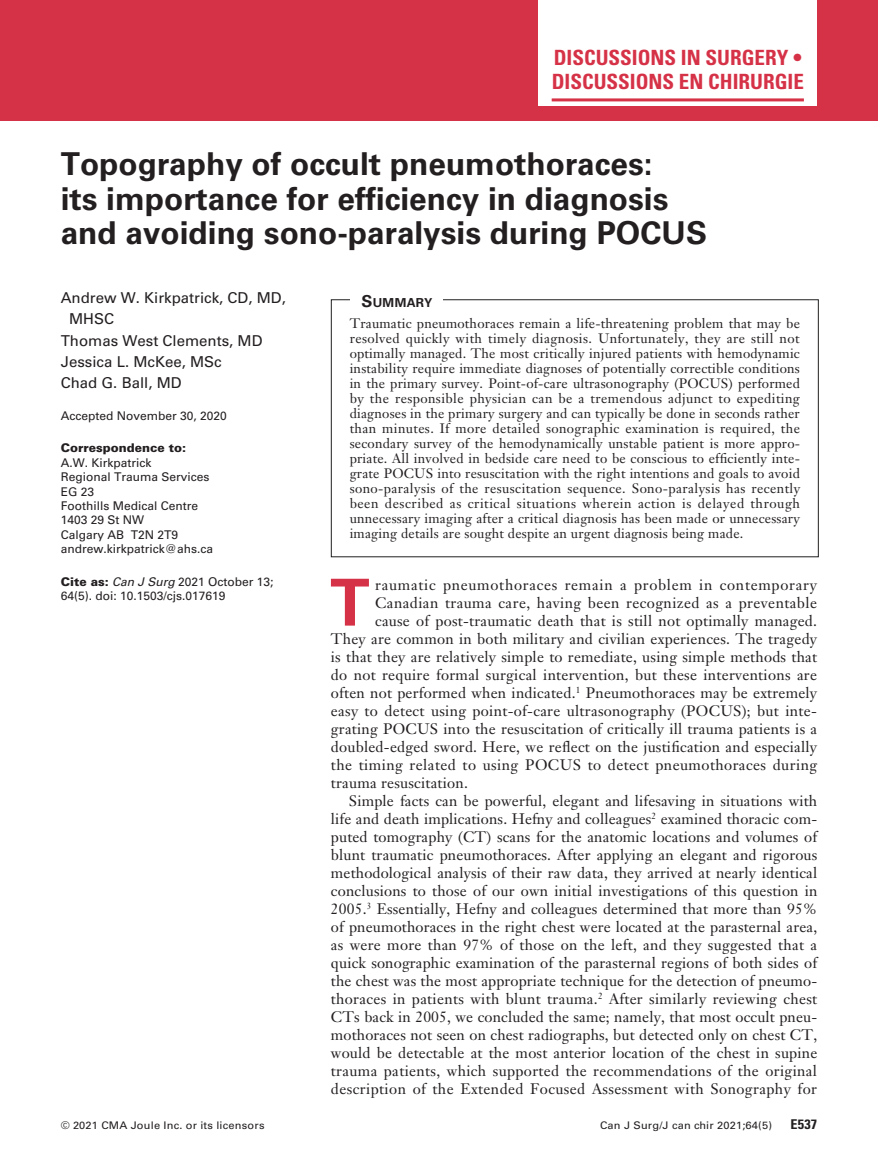
<style>
.page{position:relative;width:878px;height:1175px;background:#fff}
.page>*{position:absolute;margin:0;border:0;box-sizing:border-box;transform-origin:0 0}
.t1{font:700 64.8px "Univers LT Std";color:#d63247}
.t2{font:700 31.5px/34.5px "Univers LT Std";color:#231f20}
.t3{font:700 condensed 21px/24px "Univers LT Std";color:#d63247}
.t4{font:15px "Janson Text LT Std";letter-spacing:.015em;color:#231f20}
.t5{font:15px "Univers LT Std";color:#231f20}
.t6{font:15px "Janson Text LT Std";letter-spacing:.05em;color:#231f20}
.t7{font:13.5px/15px "Janson Text LT Std";letter-spacing:.015em;color:#231f20;text-align:justify}
.t8{font:700 condensed 13.5px "Univers LT Std";color:#231f20;scale:1.05 1}
.t9{font:700 12.3px "Univers LT Std";letter-spacing:.025em;color:#231f20}
.t10{font:12px/14.4px "Univers LT Std";color:#231f20}
.t11{font:900 12px "Univers LT Std";color:#231f20}
.t12{font:10.5px "Univers LT Std";letter-spacing:.015em;color:#231f20;scale:1.05 1}
.s1{font-weight:900}
.s2{font-style:italic}
.s3{font-size:16.5px}
</style>
<div class="page">
<div style="left:0;top:0;width:878px;height:120px;background:#d63247"></div>
<div style="left:331px;top:299px;width:487px;height:258px;border:1px solid #231f20"></div>
<div style="left:351px;top:292px;width:92px;height:17px;background:#fff"></div>
<div style="left:538px;top:0;width:279px;height:106px;background:#fff"></div>
<hr style="left:551px;top:98px;width:252px;height:3px;background:#d63247">
<h3 class="t3" style="left:551px;top:46px;width:254px">DISCUSSIONS IN SURGERY •<br>DISCUSSIONS EN CHIRURGIE</h3>
<h2 class="t2" style="left:61px;top:147px;width:647px">Topography of occult pneumothoraces:<br>its importance for efficiency in diagnosis and avoiding sono-paralysis during POCUS</h2>
<p class="t5" style="left:61px;top:289px;width:227px">Andrew W. Kirkpatrick, CD, MD,</p>
<p class="t5" style="left:69px;top:310px;width:47px">MHSC</p>
<p class="t5" style="left:61px;top:331px;width:203px">Thomas West Clements, MD</p>
<p class="t5" style="left:61px;top:352px;width:162px">Jessica L. McKee, MSc</p>
<p class="t5" style="left:61px;top:373px;width:122px">Chad G. Ball, MD</p>
<p class="t10" style="left:61px;top:408px;width:168px">Accepted November 30, 2020</p>
<p class="t11" style="left:61px;top:440px;width:127px">Correspondence to:</p>
<p class="t10" style="left:61px;top:455px;width:154px">A.W. Kirkpatrick<br>Regional Trauma Services<br>EG 23<br>Foothills Medical Centre<br>1403 29 St NW<br>Calgary AB T2N 2T9 andrew.kirkpatrick@ahs.ca</p>
<p class="t10" style="left:61px;top:574px;width:214px"><span class="s1">Cite as:</span> <span class="s2">Can J Surg</span> 2021 October 13;<br>64(5). doi: 10.1503/cjs.017619</p>
<p class="t9" style="left:361px;top:295px;width:72px"><span class="s3">S</span>UMMARY</p>
<p class="t7" style="left:350px;top:316px;width:452px">Traumatic pneumothoraces remain a life-threatening problem that may be resolved quickly with timely diagnosis. Unfortunately, they are still not optimally managed. The most critically injured patients with hemodynamic instability require immediate diagnoses of potentially correctible conditions in the primary survey. Point-of-care ultrasonography (POCUS) performed by the responsible physician can be a tremendous adjunct to expediting diagnoses in the primary surgery and can typically be done in seconds rather than minutes. If more detailed sonographic examination is required, the secondary survey of the hemodynamically unstable patient is more appro&shy;priate. All involved in bedside care need to be conscious to efficiently inte&shy;grate POCUS into resuscitation with the right intentions and goals to avoid sono-paralysis of the resuscitation sequence. Sono-paralysis has recently been described as critical situations wherein action is delayed through unnecessary imaging after a critical diagnosis has been made or unnecessary imaging details are sought despite an urgent diagnosis being made.</p>
<h1 class="t1" style="left:330px;top:565px;width:41px">T</h1>
<p class="t6" style="left:375px;top:575px;width:443px">raumatic pneumothoraces remain a problem in contemporary</p>
<p class="t4" style="left:375px;top:593px;width:443px">Canadian trauma care, having been recognized as a preventable</p>
<p class="t4" style="left:375px;top:611px;width:443px">cause of post-traumatic death that is still not optimally managed.</p>
<p class="t4" style="left:331px;top:629px;width:487px">They are common in both military and civilian experiences. The tragedy</p>
<p class="t4" style="left:331px;top:647px;width:487px">is that they are relatively simple to remediate, using simple methods that</p>
<p class="t4" style="left:331px;top:665px;width:487px">do not require formal surgical intervention, but these interventions are</p>
<p class="t4" style="left:331px;top:683px;width:487px">often not performed when indicated.<sup>1</sup> Pneumothoraces may be extremely</p>
<p class="t4" style="left:331px;top:701px;width:487px">easy to detect using point-of-care ultrasonography (POCUS); but inte-</p>
<p class="t4" style="left:331px;top:719px;width:487px">grating POCUS into the resuscitation of critically ill trauma patients is a</p>
<p class="t4" style="left:331px;top:737px;width:487px">doubled-edged sword. Here, we reflect on the justification and especially</p>
<p class="t4" style="left:331px;top:755px;width:488px">the timing related to using POCUS to detect pneumothoraces during</p>
<p class="t4" style="left:331px;top:773px;width:138px">trauma resuscitation.</p>
<p class="t4" style="left:349px;top:791px;width:469px">Simple facts can be powerful, elegant and lifesaving in situations with</p>
<p class="t4" style="left:331px;top:809px;width:488px">life and death implications. Hefny and colleagues<sup>2</sup> examined thoracic com-</p>
<p class="t4" style="left:331px;top:827px;width:488px">puted tomography (CT) scans for the anatomic locations and volumes of</p>
<p class="t4" style="left:331px;top:845px;width:488px">blunt traumatic pneumothoraces. After applying an elegant and rigorous</p>
<p class="t4" style="left:331px;top:863px;width:488px">methodological analysis of their raw data, they arrived at nearly identical</p>
<p class="t4" style="left:331px;top:881px;width:488px">conclusions to those of our own initial investigations of this question in</p>
<p class="t4" style="left:331px;top:899px;width:487px">2005.<sup>3</sup> Essentially, Hefny and colleagues determined that more than 95%</p>
<p class="t4" style="left:331px;top:917px;width:488px">of pneumothoraces in the right chest were located at the parasternal area,</p>
<p class="t4" style="left:331px;top:935px;width:487px">as were more than 97% of those on the left, and they suggested that a</p>
<p class="t4" style="left:331px;top:953px;width:487px">quick sonographic examination of the parasternal regions of both sides of</p>
<p class="t4" style="left:331px;top:971px;width:488px">the chest was the most appropriate technique for the detection of pneumo-</p>
<p class="t4" style="left:331px;top:989px;width:487px">thoraces in patients with blunt trauma.<sup>2</sup> After similarly reviewing chest</p>
<p class="t4" style="left:331px;top:1007px;width:488px">CTs back in 2005, we concluded the same; namely, that most occult pneu-</p>
<p class="t4" style="left:331px;top:1025px;width:488px">mothoraces not seen on chest radiographs, but detected only on chest CT,</p>
<p class="t4" style="left:331px;top:1043px;width:488px">would be detectable at the most anterior location of the chest in supine</p>
<p class="t4" style="left:331px;top:1061px;width:487px">trauma patients, which supported the recommendations of the original</p>
<p class="t4" style="left:331px;top:1079px;width:487px">description of the Extended Focused Assessment with Sonography for</p>
<p class="t12" style="left:61px;top:1119px;width:195px">© 2021 CMA Joule Inc. or its licensors</p>
<p class="t12" style="left:600px;top:1119px;width:165px">Can J Surg/J can chir 2021;64(5)</p>
<p class="t8" style="left:790px;top:1116px;width:27px">E537</p>
</div>
